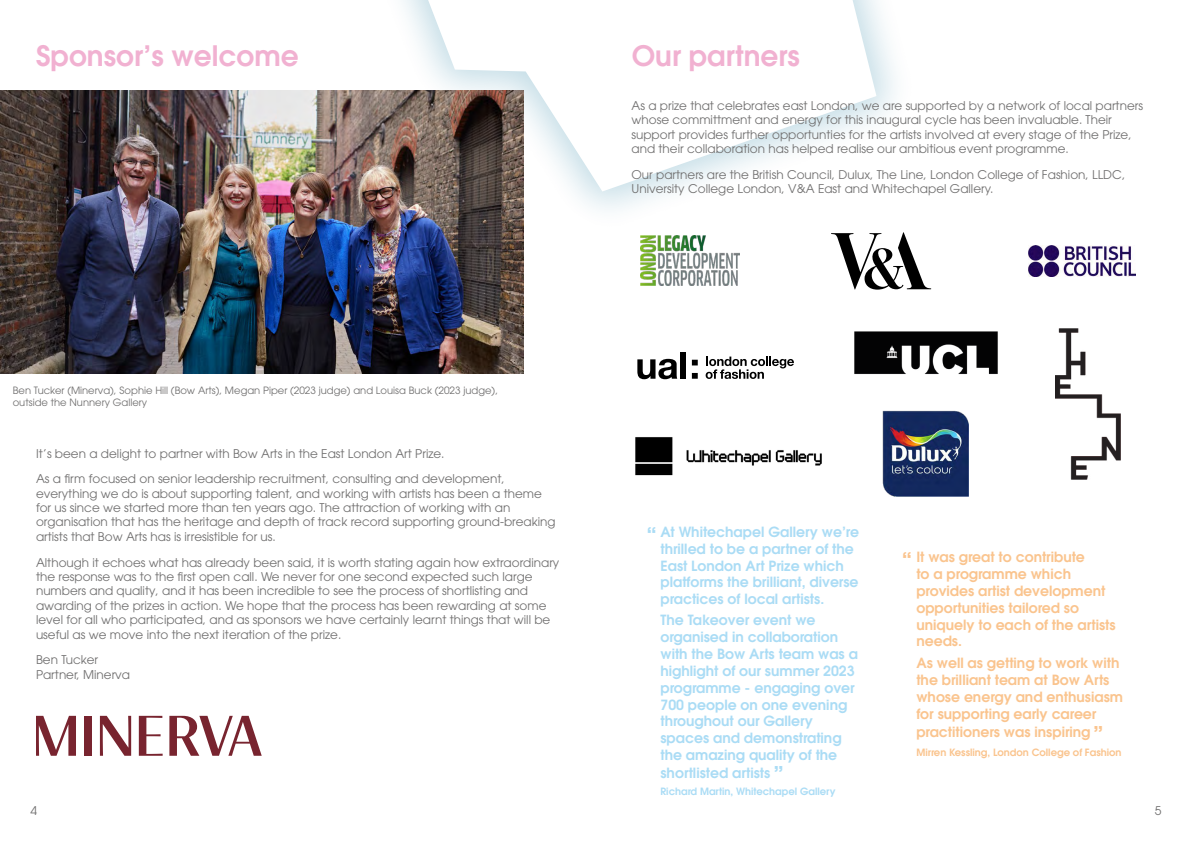
<style>
.page{position:relative;width:1191px;height:842px;background:#fff}
.page>*{position:absolute;margin:0;border:0;box-sizing:border-box;transform-origin:0 0}
.t1{font:600 28px "ITC Avant Garde Pro";color:#f1b1d1}
.t2{font:600 21.6px "ITC Avant Garde Pro";color:#fac48e}
.t3{font:600 21.6px "ITC Avant Garde Pro";color:#aadcf5}
.t4{font:600 14px/16.8px "ITC Avant Garde Pro";color:#aadcf5}
.t5{font:600 14px/16.8px "ITC Avant Garde Pro";color:#fac48e}
.t6{font:12px/14.4px "ITC Avant Garde Pro";color:#706f6f}
.t7{font:10px/12px "ITC Avant Garde Pro";color:#706f6f}
.t8{font:600 10px "ITC Avant Garde Pro";color:#fac48e}
.t9{font:600 10px "ITC Avant Garde Pro";color:#aadcf5}
</style>
<div class="page">
<svg style="left:403px;top:0;width:529px;height:342px"></svg>
<svg style="left:428px;top:0;width:448px;height:191px"></svg>
<svg style="left:831px;top:232px;width:100px;height:58px"></svg>
<img style="left:640px;top:235px;width:99px;height:51px">
<img style="left:1028px;top:245px;width:107px;height:31px">
<svg style="left:637px;top:359px;width:40px;height:20px"></svg>
<div style="left:680px;top:352px;width:6px;height:27px;background:#000"></div>
<svg style="left:692px;top:360px;width:6px;height:19px"></svg>
<svg style="left:705px;top:357px;width:89px;height:22px"></svg>
<img style="left:635px;top:437px;width:187px;height:39px">
<img style="left:1055px;top:329px;width:65px;height:150px">
<img style="left:882px;top:411px;width:86px;height:86px">
<img style="left:842px;top:319px;width:156px;height:55px">
<img style="left:0;top:90px;width:523px;height:284px">
<svg style="left:100px;top:716px;width:31px;height:40px"></svg>
<svg style="left:139px;top:716px;width:24px;height:40px"></svg>
<div style="left:84px;top:716px;width:8px;height:40px;background:#78242f"></div>
<svg style="left:169px;top:716px;width:93px;height:40px"></svg>
<svg style="left:36px;top:716px;width:40px;height:40px"></svg>
<h1 class="t1" style="left:36px;top:37px;width:264px">Sponsor’s welcome</h1>
<h1 class="t1" style="left:631px;top:37px;width:169px">Our partners</h1>
<p class="t6" style="left:631px;top:98px;width:513px">As a prize that celebrates east London, we are supported by a network of local partners whose committment and energy for this inaugural cycle has been invaluable. Their support provides further opportunties for the artists involved at every stage of the Prize, and their collaboration has helped realise our ambitious event programme.</p>
<p class="t6" style="left:631px;top:167px;width:495px">Our partners are the British Council, Dulux, The Line, London College of Fashion, LLDC,<br>University College London, V&amp;A East and Whitechapel Gallery.</p>
<p class="t7" style="left:13px;top:384px;width:487px">Ben Tucker (Minerva), Sophie Hill (Bow Arts), Megan Piper (2023 judge) and Louisa Buck (2023 judge), outside the Nunnery Gallery</p>
<p class="t6" style="left:36px;top:440px;width:470px;line-height:25.7px">It’s been a delight to partner with Bow Arts in the East London Art Prize.<br>As a firm focused on senior leadership recruitment, consulting and development,</p>
<p class="t6" style="left:36px;top:486px;width:521px">everything we do is about supporting talent, and working with artists has been a theme for us since we started more than ten years ago. The attraction of working with an organisation that has the heritage and depth of track record supporting ground-breaking artists that Bow Arts has is irresistible for us.</p>
<p class="t6" style="left:36px;top:555px;width:525px">Although it echoes what has already been said, it is worth stating again how extraordinary the response was to the first open call. We never for one second expected such large numbers and quality, and it has been incredible to see the process of shortlisting and awarding of the prizes in action. We hope that the process has been rewarding at some level for all who participated, and as sponsors we have certainly learnt things that will be useful as we move into the next iteration of the prize.</p>
<p class="t6" style="left:36px;top:653px;width:96px">Ben Tucker<br>Partner, Minerva</p>
<p class="t4" style="left:660px;top:523px;width:200px">At Whitechapel Gallery we’re thrilled to be a partner of the<br>East London Art Prize which platforms the brilliant, diverse practices of local artists.</p>
<p class="t4" style="left:660px;top:612px;width:199px">The Takeover event we organised in collaboration with the Bow Arts team was a highlight of our summer 2023 programme - engaging over<br>700 people on one evening throughout our Gallery spaces and demonstrating the amazing quality of the</p>
<p class="t4" style="left:660px;top:764px;width:111px">shortlisted artists</p>
<p class="t9" style="left:660px;top:785px;width:176px">Richard Martin, Whitechapel Gallery</p>
<h2 class="t3" style="left:646px;top:521px;width:12px">“</h2>
<h2 class="t3" style="left:773px;top:760px;width:12px">”</h2>
<h2 class="t2" style="left:901px;top:546px;width:12px">“</h2>
<p class="t5" style="left:916px;top:549px;width:201px">It was great to contribute<br>to a programme which provides artist development opportunities tailored so uniquely to each of the artists needs.</p>
<p class="t5" style="left:916px;top:654px;width:208px">As well as getting to work with the brilliant team at Bow Arts whose energy and enthusiasm for supporting early career</p>
<p class="t5" style="left:916px;top:723px;width:176px">practitioners was inspiring</p>
<p class="t8" style="left:916px;top:746px;width:207px">Mirren Kessling, London College of Fashion</p>
<h2 class="t2" style="left:1093px;top:720px;width:12px">”</h2>
<p class="t6" style="left:30px;top:804px;width:8px">4</p>
<p class="t6" style="left:1155px;top:803px;width:8px">5</p>
</div>
